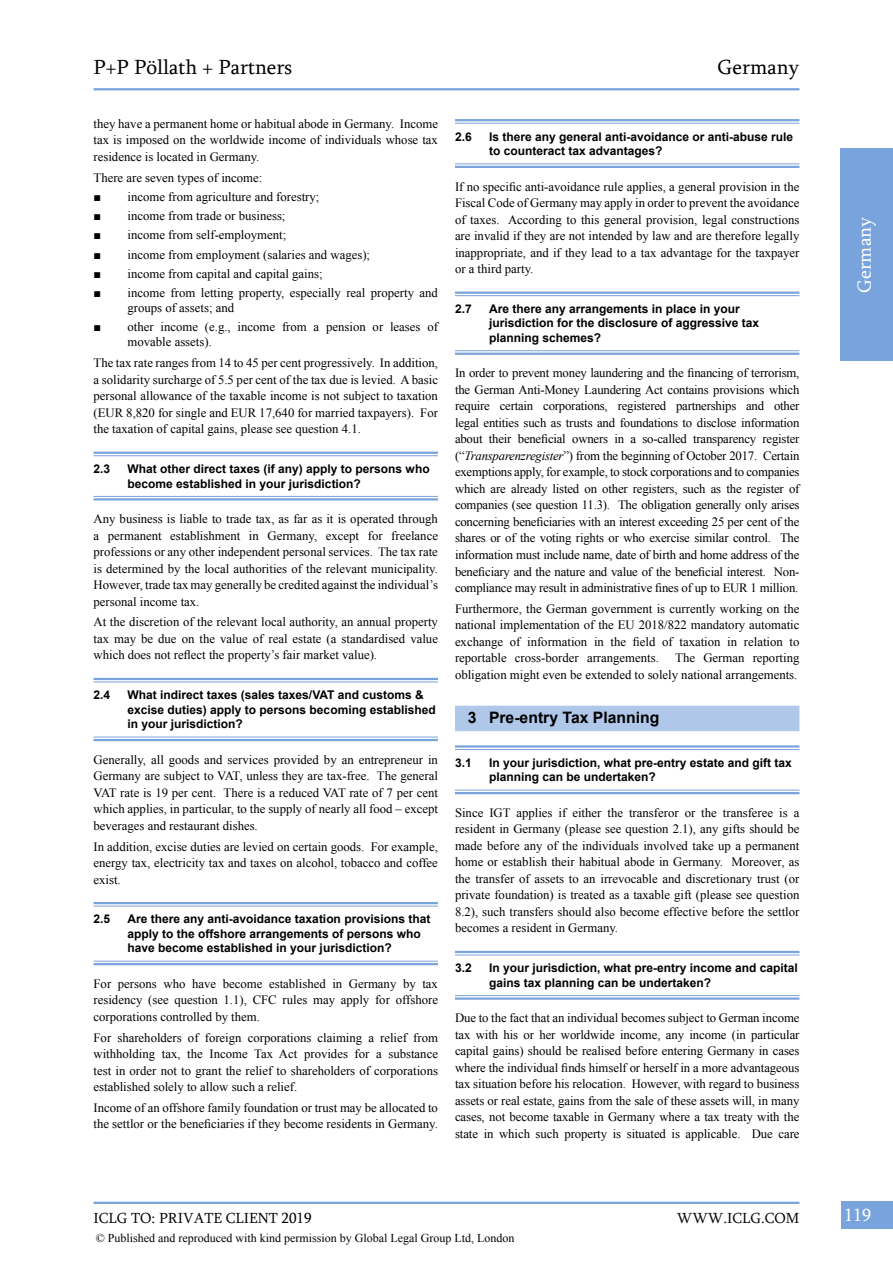
<style>
.page{position:relative;width:893px;height:1263px;background:#fff}
.page>*{position:absolute;margin:0;border:0;box-sizing:border-box;transform-origin:0 0}
.t1{font:21px "Sylfaen";color:#000}
.t2{font:19.5px "Sylfaen";color:#fff}
.t3{font:18px "Sylfaen";color:#fff}
.t4{font:700 15.75px "Arial";color:#000}
.t5{font:15px "Sylfaen";color:#000}
.t6{font:12.75px/16.5px "Times New Roman";color:#000;text-align:justify}
.t7{font:700 12px/14.4px "Arial";color:#000}
.t8{font:12px "Times New Roman";color:#000}
.s1{font-style:italic}
</style>
<div class="page">
<div style="left:841px;top:1201px;width:52px;height:28px;background:#79a3dc"></div>
<hr style="left:94px;top:1202px;width:705px;height:2px;background:#79a3dc">
<div style="left:840px;top:148px;width:53px;height:213px;background:#79a3dc"></div>
<hr style="left:94px;top:88px;width:705px;height:2px;background:#79a3dc">
<hr style="left:94px;top:452px;width:344px;height:2px;background:#79a3dc">
<hr style="left:94px;top:455px;width:344px;height:1px;background:#79a3dc">
<hr style="left:94px;top:496px;width:344px;height:1px;background:#79a3dc">
<hr style="left:94px;top:498px;width:344px;height:2px;background:#79a3dc">
<hr style="left:94px;top:678px;width:344px;height:2px;background:#79a3dc">
<hr style="left:94px;top:682px;width:344px;height:1px;background:#79a3dc">
<hr style="left:94px;top:737px;width:344px;height:1px;background:#79a3dc">
<hr style="left:94px;top:739px;width:344px;height:2px;background:#79a3dc">
<hr style="left:94px;top:902px;width:344px;height:2px;background:#79a3dc">
<hr style="left:94px;top:906px;width:344px;height:1px;background:#79a3dc">
<hr style="left:94px;top:961px;width:344px;height:1px;background:#79a3dc">
<hr style="left:94px;top:963px;width:344px;height:2px;background:#79a3dc">
<hr style="left:455px;top:119px;width:344px;height:2px;background:#79a3dc">
<hr style="left:455px;top:123px;width:344px;height:1px;background:#79a3dc">
<hr style="left:455px;top:163px;width:344px;height:1px;background:#79a3dc">
<hr style="left:455px;top:166px;width:344px;height:2px;background:#79a3dc">
<hr style="left:455px;top:292px;width:344px;height:2px;background:#79a3dc">
<hr style="left:455px;top:295px;width:344px;height:1px;background:#79a3dc">
<hr style="left:455px;top:350px;width:344px;height:1px;background:#79a3dc">
<hr style="left:455px;top:353px;width:344px;height:2px;background:#79a3dc">
<div style="left:455px;top:706px;width:344px;height:25px;background:#afc8ea"></div>
<hr style="left:455px;top:745px;width:344px;height:3px;background:#79a3dc">
<hr style="left:455px;top:749px;width:344px;height:1px;background:#79a3dc">
<hr style="left:455px;top:790px;width:344px;height:1px;background:#79a3dc">
<hr style="left:455px;top:792px;width:344px;height:2px;background:#79a3dc">
<hr style="left:455px;top:951px;width:344px;height:2px;background:#79a3dc">
<hr style="left:455px;top:954px;width:344px;height:1px;background:#79a3dc">
<hr style="left:455px;top:995px;width:344px;height:1px;background:#79a3dc">
<hr style="left:455px;top:997px;width:344px;height:3px;background:#79a3dc">
<h1 class="t1" style="left:94px;top:53px;width:200px">P+P Pöllath + Partners</h1>
<h1 class="t1" style="left:718px;top:53px;width:83px">Germany</h1>
<p class="t6" style="left:94px;top:115px;width:346px">they have a permanent home or habitual abode in Germany. Income tax is imposed on the worldwide income of individuals whose tax residence is located in Germany.</p>
<p class="t6" style="left:94px;top:169px;width:170px">There are seven types of income:</p>
<p class="t6" style="left:94px;top:188px;width:227px">■ income from agriculture and forestry;</p>
<p class="t6" style="left:94px;top:207px;width:193px">■ income from trade or business;</p>
<p class="t6" style="left:94px;top:226px;width:194px">■ income from self-employment;</p>
<p class="t6" style="left:94px;top:246px;width:278px">■ income from employment (salaries and wages);</p>
<p class="t6" style="left:94px;top:265px;width:231px">■ income from capital and capital gains;</p>
<p class="t6" style="left:128px;top:285px;width:312px;line-height:15px;text-indent:-34px">■ income from letting property, especially real property and groups of assets; and</p>
<p class="t6" style="left:128px;top:319px;width:312px;line-height:15px;text-indent:-34px">■ other income (e.g., income from a pension or leases of movable assets).</p>
<p class="t6" style="left:94px;top:354px;width:346px">The tax rate ranges from 14 to 45 per cent progressively. In addition, a solidarity surcharge of 5.5 per cent of the tax due is levied. A basic personal allowance of the taxable income is not subject to taxation (EUR 8,820 for single and EUR 17,640 for married taxpayers). For the taxation of capital gains, please see question 4.1.</p>
<p class="t7" style="left:94px;top:462px;width:18px">2.3</p>
<p class="t7" style="left:128px;top:462px;width:304px">What other direct taxes (if any) apply to persons who become established in your jurisdiction?</p>
<p class="t6" style="left:94px;top:510px;width:346px">Any business is liable to trade tax, as far as it is operated through a permanent establishment in Germany, except for freelance professions or any other independent personal services. The tax rate is determined by the local authorities of the relevant municipality.<br>However, trade tax may generally be credited against the individual’s personal income tax.</p>
<p class="t6" style="left:94px;top:613px;width:346px">At the discretion of the relevant local authority, an annual property tax may be due on the value of real estate (a standardised value which does not reflect the property’s fair market value).</p>
<p class="t7" style="left:94px;top:688px;width:18px">2.4</p>
<p class="t7" style="left:128px;top:688px;width:310px">What indirect taxes (sales taxes/VAT and customs &amp; excise duties) apply to persons becoming established in your jurisdiction?</p>
<p class="t6" style="left:94px;top:751px;width:346px">Generally, all goods and services provided by an entrepreneur in Germany are subject to VAT, unless they are tax-free. The general VAT rate is 19 per cent. There is a reduced VAT rate of 7 per cent which applies, in particular, to the supply of nearly all food – except beverages and restaurant dishes.</p>
<p class="t6" style="left:94px;top:838px;width:346px">In addition, excise duties are levied on certain goods. For example, energy tax, electricity tax and taxes on alcohol, tobacco and coffee exist.</p>
<p class="t7" style="left:94px;top:912px;width:18px">2.5</p>
<p class="t7" style="left:128px;top:912px;width:304px">Are there any anti-avoidance taxation provisions that apply to the offshore arrangements of persons who have become established in your jurisdiction?</p>
<p class="t6" style="left:94px;top:975px;width:346px">For persons who have become established in Germany by tax residency (see question 1.1), CFC rules may apply for offshore corporations controlled by them.</p>
<p class="t6" style="left:94px;top:1029px;width:346px">For shareholders of foreign corporations claiming a relief from withholding tax, the Income Tax Act provides for a substance test in order not to grant the relief to shareholders of corporations established solely to allow such a relief.</p>
<p class="t6" style="left:94px;top:1099px;width:346px">Income of an offshore family foundation or trust may be allocated to the settlor or the beneficiaries if they become residents in Germany.</p>
<p class="t7" style="left:455px;top:129px;width:18px">2.6</p>
<p class="t7" style="left:489px;top:129px;width:306px">Is there any general anti-avoidance or anti-abuse rule to counteract tax advantages?</p>
<p class="t6" style="left:455px;top:178px;width:346px">If no specific anti-avoidance rule applies, a general provision in the Fiscal Code of Germany may apply in order to prevent the avoidance of taxes. According to this general provision, legal constructions are invalid if they are not intended by law and are therefore legally inappropriate, and if they lead to a tax advantage for the taxpayer or a third party.</p>
<p class="t7" style="left:455px;top:302px;width:18px">2.7</p>
<p class="t7" style="left:489px;top:302px;width:272px">Are there any arrangements in place in your jurisdiction for the disclosure of aggressive tax planning schemes?</p>
<p class="t6" style="left:455px;top:365px;width:346px">In order to prevent money laundering and the financing of terrorism, the German Anti-Money Laundering Act contains provisions which require certain corporations, registered partnerships and other legal entities such as trusts and foundations to disclose information about their beneficial owners in a so-called transparency register (“<span class="s1">Transparenzregister</span>”) from the beginning of October 2017. Certain exemptions apply, for example, to stock corporations and to companies which are already listed on other registers, such as the register of companies (see question 11.3). The obligation generally only arises concerning beneficiaries with an interest exceeding 25 per cent of the shares or of the voting rights or who exercise similar control. The information must include name, date of birth and home address of the beneficiary and the nature and value of the beneficial interest. Non&shy;compliance may result in administrative fines of up to EUR 1 million.</p>
<p class="t6" style="left:455px;top:600px;width:346px">Furthermore, the German government is currently working on the national implementation of the EU 2018/822 mandatory automatic exchange of information in the field of taxation in relation to reportable cross-border arrangements.</p>
<p class="t6" style="left:455px;top:649px;width:346px;text-align:right">The German reporting<br>obligation might even be extended to solely national arrangements.</p>
<p class="t4" style="left:468px;top:706px;width:193px">3 Pre-entry Tax Planning</p>
<p class="t7" style="left:455px;top:755px;width:18px">3.1</p>
<p class="t7" style="left:489px;top:755px;width:304px">In your jurisdiction, what pre-entry estate and gift tax planning can be undertaken?</p>
<p class="t6" style="left:455px;top:804px;width:346px">Since IGT applies if either the transferor or the transferee is a resident in Germany (please see question 2.1), any gifts should be made before any of the individuals involved take up a permanent home or establish their habitual abode in Germany. Moreover, as the transfer of assets to an irrevocable and discretionary trust (or private foundation) is treated as a taxable gift (please see question 8.2), such transfers should also become effective before the settlor becomes a resident in Germany.</p>
<p class="t7" style="left:455px;top:961px;width:18px">3.2</p>
<p class="t7" style="left:489px;top:961px;width:310px">In your jurisdiction, what pre-entry income and capital gains tax planning can be undertaken?</p>
<p class="t6" style="left:455px;top:1009px;width:346px">Due to the fact that an individual becomes subject to German income tax with his or her worldwide income, any income (in particular capital gains) should be realised before entering Germany in cases where the individual finds himself or herself in a more advantageous tax situation before his relocation. However, with regard to business assets or real estate, gains from the sale of these assets will, in many cases, not become taxable in Germany where a tax treaty with the state in which such property is situated is applicable. Due care</p>
<h2 class="t2" style="left:851px;top:293px;width:78px;rotate:-90deg">Germany</h2>
<p class="t5" style="left:94px;top:1208px;width:220px">ICLG TO: PRIVATE CLIENT 2019</p>
<p class="t5" style="left:677px;top:1208px;width:124px">WWW.ICLG.COM</p>
<h3 class="t3" style="left:844px;top:1202px;width:28px">119</h3>
<p class="t8" style="left:96px;top:1229px;width:420px">© Published and reproduced with kind permission by Global Legal Group Ltd, London</p>
</div>
